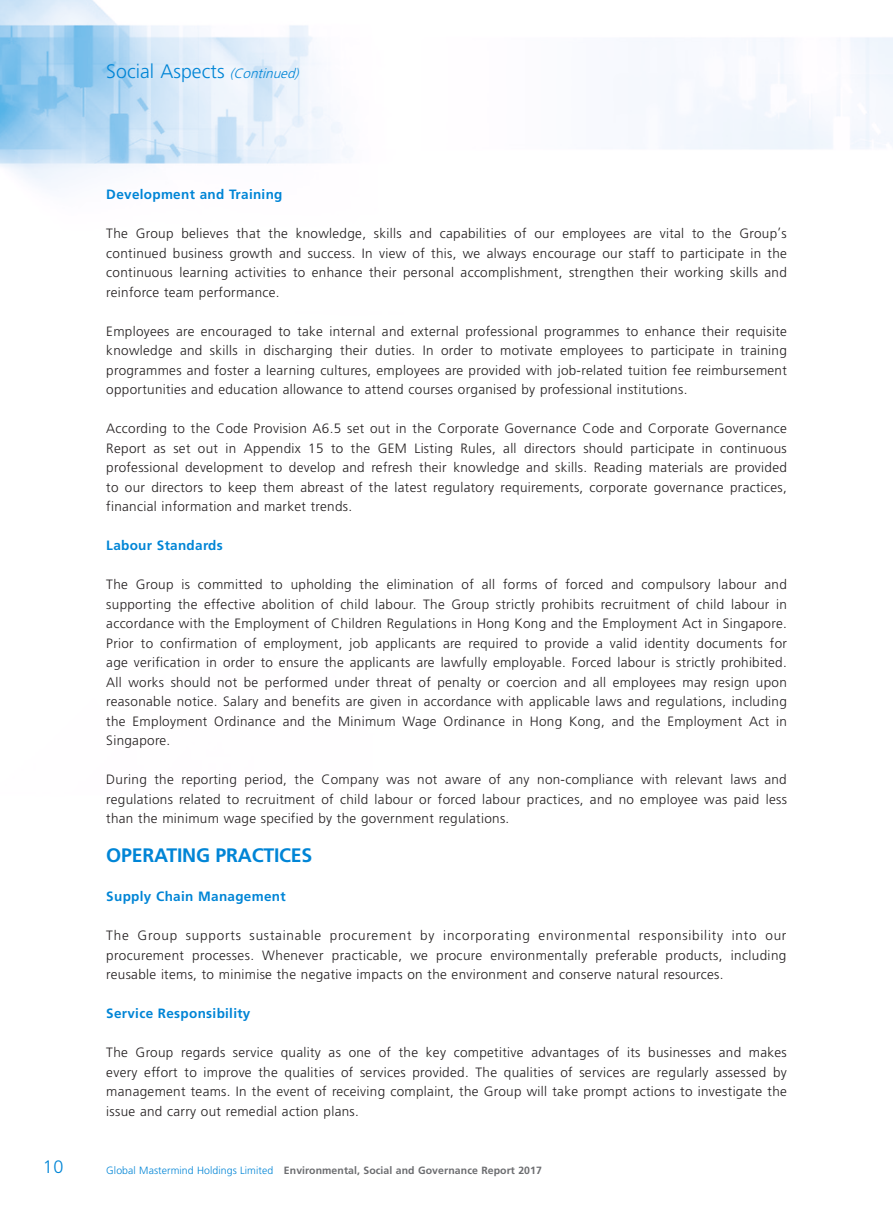
<style>
.page{position:relative;width:893px;height:1212px;background:#fff}
.page>*{position:absolute;margin:0;border:0;box-sizing:border-box;transform-origin:0 0}
.t1{font:300 19.5px "Frutiger LT Std";letter-spacing:.005em;color:#0085d6}
.Heading_1{font:700 19.5px "Frutiger LT Std";letter-spacing:-.01em;color:#0085d6}
.t2{font:300 18px "Frutiger LT Std";color:#0085d6}
.Body_Text{font:300 13.5px/19.5px "Frutiger LT Std";letter-spacing:.025em;color:#231f20;text-align:justify}
.Heading_2{font:700 13.5px "Frutiger LT Std";letter-spacing:.025em;color:#0085d6}
.t3{font:700 10.5px "Frutiger LT Std";letter-spacing:.01em;color:#6c6d70}
.s1{font-style:italic;font-size:13.5px}
.s2{font-weight:300;color:#0085d6}
</style>
<div class="page">
<img style="left:0;top:0;width:893px;height:189px">
<p class="t1" style="left:106px;top:61px;width:198px">Social Aspects <span class="s1">(Continued)</span></p>
<p class="Heading_2" style="left:106px;top:187px;width:178px">Development and Training</p>
<p class="Body_Text" style="left:106px;top:224px;width:682px">The Group believes that the knowledge, skills and capabilities of our employees are vital to the Group’s continued business growth and success. In view of this, we always encourage our staff to participate in the continuous learning activities to enhance their personal accomplishment, strengthen their working skills and reinforce team performance.</p>
<p class="Body_Text" style="left:106px;top:321px;width:682px">Employees are encouraged to take internal and external professional programmes to enhance their requisite knowledge and skills in discharging their duties. In order to motivate employees to participate in training programmes and foster a learning cultures, employees are provided with job-related tuition fee reimbursement opportunities and education allowance to attend courses organised by professional institutions.</p>
<p class="Body_Text" style="left:106px;top:419px;width:682px">According to the Code Provision A6.5 set out in the Corporate Governance Code and Corporate Governance Report as set out in Appendix 15 to the GEM Listing Rules, all directors should participate in continuous professional development to develop and refresh their knowledge and skills. Reading materials are provided to our directors to keep them abreast of the latest regulatory requirements, corporate governance practices, financial information and market trends.</p>
<p class="Heading_2" style="left:106px;top:538px;width:118px">Labour Standards</p>
<p class="Body_Text" style="left:106px;top:575px;width:682px">The Group is committed to upholding the elimination of all forms of forced and compulsory labour and supporting the effective abolition of child labour. The Group strictly prohibits recruitment of child labour in accordance with the Employment of Children Regulations in Hong Kong and the Employment Act in Singapore.<br>Prior to confirmation of employment, job applicants are required to provide a valid identity documents for age verification in order to ensure the applicants are lawfully employable. Forced labour is strictly prohibited.<br>All works should not be performed under threat of penalty or coercion and all employees may resign upon reasonable notice. Salary and benefits are given in accordance with applicable laws and regulations, including the Employment Ordinance and the Minimum Wage Ordinance in Hong Kong, and the Employment Act in Singapore.</p>
<p class="Body_Text" style="left:106px;top:770px;width:682px">During the reporting period, the Company was not aware of any non-compliance with relevant laws and regulations related to recruitment of child labour or forced labour practices, and no employee was paid less than the minimum wage specified by the government regulations.</p>
<p class="Heading_1" style="left:106px;top:844px;width:208px">OPERATING PRACTICES</p>
<p class="Heading_2" style="left:106px;top:889px;width:181px">Supply Chain Management</p>
<p class="Body_Text" style="left:106px;top:926px;width:682px">The Group supports sustainable procurement by incorporating environmental responsibility into our procurement processes. Whenever practicable, we procure environmentally preferable products, including reusable items, to minimise the negative impacts on the environment and conserve natural resources.</p>
<p class="Heading_2" style="left:106px;top:1006px;width:146px">Service Responsibility</p>
<p class="Body_Text" style="left:106px;top:1043px;width:682px">The Group regards service quality as one of the key competitive advantages of its businesses and makes every effort to improve the qualities of services provided. The qualities of services are regularly assessed by management teams. In the event of receiving complaint, the Group will take prompt actions to investigate the issue and carry out remedial action plans.</p>
<h2 class="t2" style="left:43px;top:1156px;width:22px">10</h2>
<p class="t3" style="left:106px;top:1164px;width:437px"><span class="s2">Global Mastermind Holdings Limited</span> Environmental, Social and Governance Report 2017</p>
</div>
